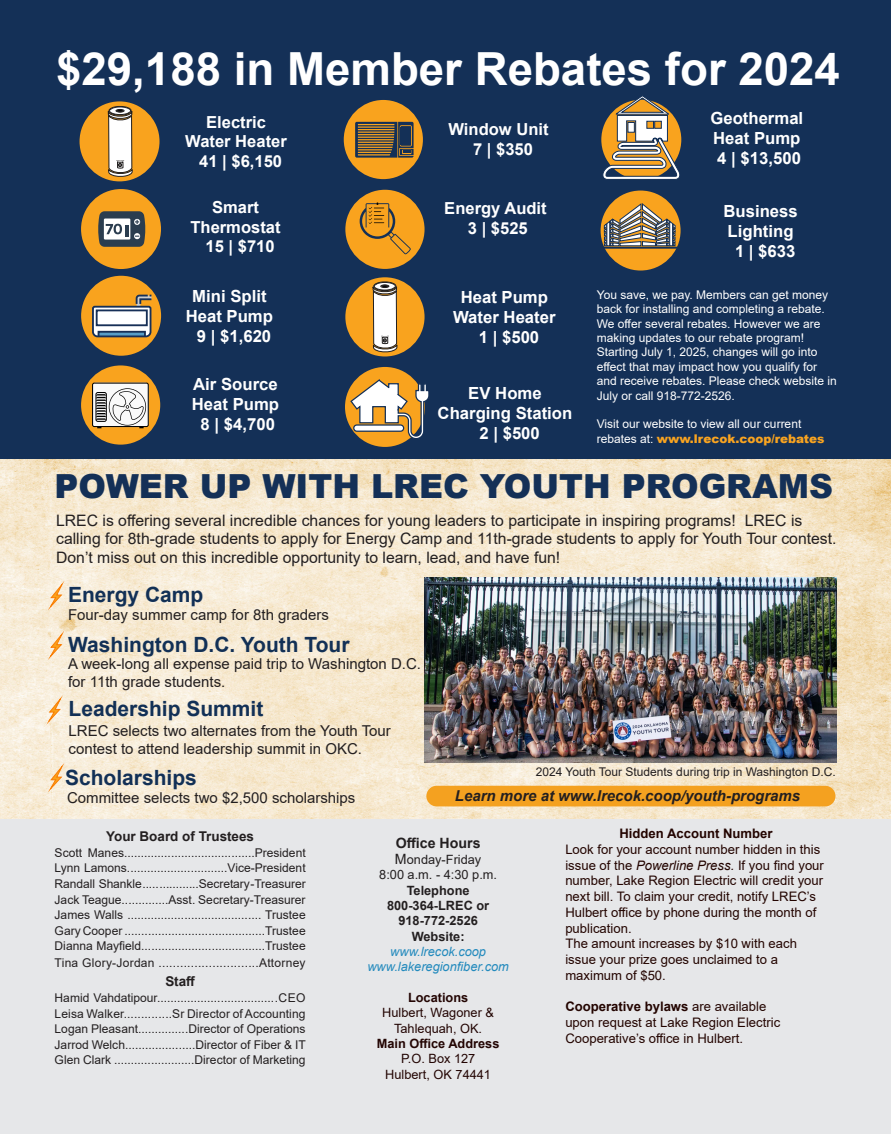
<style>
.page{position:relative;width:891px;height:1134px;background:#fff}
.page>*{position:absolute;margin:0;border:0;box-sizing:border-box;transform-origin:0 0}
.t1{font:700 45.6px "Arial";color:#fff}
.t2{font:900 33.15px "Arial";color:#143057}
.t3{font:700 21px "Arial";color:#123056}
.t4{font:700 16.65px/20.1px "Arial";color:#fff}
.t5{font:700 16.5px "Arial";color:#fff}
.t6{font:15.75px/18.9px "Arial";color:#231f20}
.t7{font:15px/18px "Arial";color:#231f20}
.t8{font:italic 700 15px "Arial";color:#231f20}
.t9{font:700 14.25px "Arial";color:#231f20}
.t10{font:700 13.5px "Arial";color:#231f20}
.t11{font:13.05px/15.8px "Arial";color:#230400}
.t12{font:700 13.05px "Arial";color:#230400}
.t13{font:12.75px "Arial";color:#230503}
.t14{font:700 12.75px "Arial";color:#231f20}
.t15{font:italic 12.75px "Arial";color:#238abd}
.t16{font:12.75px "Arial";color:#231f20}
.t17{font:700 12.75px "Arial";color:#230503}
.t18{font:12px "Arial";color:#231f20}
.t19{font:12px/14.4px "Arial";color:#fff}
.t20{font:12px "Arial";letter-spacing:.02em;color:#231f20}
.s1{font-weight:900;color:#f9a420}
.s2{font-size:14.25px}
.s3{font-style:italic}
.s4{font-weight:700}
</style>
<div class="page">
<img style="left:0;top:459px;width:891px;height:361px">
<div style="left:0;top:820px;width:891px;height:314px;background:#e6e7e9"></div>
<div style="left:0;top:0;width:891px;height:459px;background:#143057"></div>
<div style="left:81px;top:189px;width:80px;height:80px;background:#f9a31e;border-radius:50%"></div>
<div style="left:81px;top:276px;width:80px;height:80px;background:#f9a31e;border-radius:50%"></div>
<div style="left:345px;top:367px;width:80px;height:80px;background:#f9a31e;border-radius:50%"></div>
<div style="left:601px;top:191px;width:80px;height:80px;background:#f9a31e;border-radius:50%"></div>
<div style="left:345px;top:277px;width:80px;height:79px;background:#f9a31e;border-radius:50%"></div>
<div style="left:81px;top:365px;width:79px;height:80px;background:#f9a31e;border-radius:50%"></div>
<div style="left:80px;top:101px;width:80px;height:80px;background:#f9a31e;border-radius:50%"></div>
<div style="left:344px;top:100px;width:79px;height:79px;background:#f9a31e;border-radius:50%"></div>
<div style="left:345px;top:190px;width:80px;height:79px;background:#f9a31e;border-radius:50%"></div>
<svg style="left:92px;top:383px;width:57px;height:45px;background:#c2c0be"></svg>
<svg style="left:372px;top:281px;width:26px;height:72px;background:#cec3b2"></svg>
<svg style="left:107px;top:106px;width:26px;height:71px;background:#cec3b4"></svg>
<svg style="left:98px;top:211px;width:48px;height:36px;background:#72787a"></svg>
<svg style="left:92px;top:294px;width:60px;height:44px"></svg>
<svg style="left:355px;top:122px;width:59px;height:36px;background:#615643"></svg>
<svg style="left:349px;top:378px;width:80px;height:62px"></svg>
<svg style="left:360px;top:202px;width:51px;height:52px"></svg>
<div style="left:426px;top:786px;width:410px;height:20px;background:#f4a120;border-radius:10px"></div>
<img style="left:425px;top:578px;width:412px;height:185px">
<svg style="left:604px;top:204px;width:71px;height:42px"></svg>
<div style="left:601px;top:247px;width:78px;height:1px;border:1px solid #143057"></div>
<svg style="left:602px;top:96px;width:79px;height:84px"></svg>
<svg style="left:48px;top:766px;width:15px;height:27px"></svg>
<svg style="left:46px;top:698px;width:15px;height:27px"></svg>
<svg style="left:48px;top:633px;width:15px;height:27px"></svg>
<svg style="left:48px;top:584px;width:15px;height:27px"></svg>
<p class="t1" style="left:56px;top:37px;width:785px">$29,188 in Member Rebates for 2024</p>
<p class="t5" style="left:206px;top:110px;width:61px">Electric</p>
<p class="t5" style="left:185px;top:130px;width:103px">Water Heater</p>
<p class="t5" style="left:199px;top:150px;width:84px">41 | $6,150</p>
<p class="t4" style="left:710px;top:108px;width:94px">Geothermal</p>
<p class="t4" style="left:713px;top:129px;width:89px">Heat Pump</p>
<p class="t4" style="left:717px;top:149px;width:85px">4 | $13,500</p>
<p class="t4" style="left:723px;top:201px;width:76px">Business</p>
<p class="t4" style="left:728px;top:221px;width:67px">Lighting</p>
<p class="t4" style="left:735px;top:241px;width:62px">1 | $633</p>
<p class="t5" style="left:448px;top:118px;width:102px">Window Unit</p>
<p class="t5" style="left:473px;top:138px;width:61px">7 | $350</p>
<p class="t5" style="left:212px;top:195px;width:48px">Smart</p>
<p class="t5" style="left:190px;top:215px;width:92px">Thermostat</p>
<p class="t5" style="left:206px;top:235px;width:71px">15 | $710</p>
<p class="t5" style="left:444px;top:196px;width:104px">Energy Audit</p>
<p class="t5" style="left:468px;top:216px;width:61px">3 | $525</p>
<p class="t4" style="left:186px;top:286px;width:89px;text-align:center">Mini Split<br>Heat Pump</p>
<p class="t4" style="left:197px;top:326px;width:76px">9 | $1,620</p>
<p class="t4" style="left:192px;top:374px;width:89px">Air Source<br>Heat Pump</p>
<p class="t4" style="left:201px;top:414px;width:76px">8 | $4,700</p>
<p class="t4" style="left:461px;top:287px;width:89px">Heat Pump</p>
<p class="t4" style="left:453px;top:307px;width:104px">Water Heater</p>
<p class="t4" style="left:479px;top:327px;width:62px">1 | $500</p>
<p class="t4" style="left:468px;top:383px;width:75px">EV Home</p>
<p class="t4" style="left:438px;top:403px;width:136px">Charging Station</p>
<p class="t4" style="left:479px;top:423px;width:62px">2 | $500</p>
<p class="t19" style="left:597px;top:287px;width:242px">You save, we pay. Members can get money back for installing and completing a rebate.<br>We offer several rebates. However we are making updates to our rebate program!<br>Starting July 1, 2025, changes will go into effect that may impact how you qualify for and receive rebates. Please check website in July or call 918-772-2526.</p>
<p class="t19" style="left:597px;top:417px;width:229px">Visit our website to view all our current rebates at: <span class="s1">www.lrecok.coop/rebates</span></p>
<p class="t2" style="left:55px;top:462px;width:780px">POWER UP WITH LREC YOUTH PROGRAMS</p>
<p class="t6" style="left:56px;top:510px;width:782px">LREC is offering several incredible chances for young leaders to participate in inspiring programs! LREC is calling for 8th-grade students to apply for Energy Camp and 11th-grade students to apply for Youth Tour contest.<br>Don’t miss out on this incredible opportunity to learn, lead, and have fun!</p>
<p class="t3" style="left:68px;top:580px;width:137px">Energy Camp</p>
<p class="t7" style="left:68px;top:605px;width:262px">Four-day summer camp for 8th graders</p>
<p class="t3" style="left:68px;top:630px;width:283px">Washington D.C. Youth Tour</p>
<p class="t7" style="left:68px;top:655px;width:354px">A week-long all expense paid trip to Washington D.C.</p>
<p class="t7" style="left:68px;top:673px;width:159px">for 11th grade students.</p>
<p class="t7" style="left:69px;top:721px;width:324px">LREC selects two alternates from the Youth Tour contest to attend leadership summit in OKC.</p>
<p class="t3" style="left:69px;top:694px;width:196px">Leadership Summit</p>
<p class="t3" style="left:65px;top:763px;width:133px">Scholarships</p>
<p class="t7" style="left:67px;top:789px;width:290px">Committee selects two $2,500 scholarships</p>
<p class="t18" style="left:536px;top:764px;width:302px">2024 Youth Tour Students during trip in Washington D.C.</p>
<p class="t8" style="left:455px;top:786px;width:347px">Learn more at www.lrecok.coop/youth-programs</p>
<p class="t10" style="left:106px;top:827px;width:149px">Your Board of Trustees</p>
<p class="t18" style="left:55px;top:844px;width:253px">Scott Manes.......................................President</p>
<p class="t18" style="left:55px;top:860px;width:253px">Lynn Lamons..............................Vice-President</p>
<p class="t18" style="left:55px;top:875px;width:253px">Randall Shankle ..... ............Secretary -Treasurer</p>
<p class="t18" style="left:55px;top:891px;width:253px">Jack Teague..............Asst. Secretary-Treasurer</p>
<p class="t18" style="left:55px;top:907px;width:253px">James Walls ........................................ Trustee</p>
<p class="t18" style="left:55px;top:922px;width:253px">Gary Cooper ..........................................Trustee</p>
<p class="t18" style="left:55px;top:938px;width:253px">Dianna Mayfield.....................................Trustee</p>
<p class="t20" style="left:55px;top:954px;width:253px">Tina Glory-Jordan ............................Attorney</p>
<p class="t10" style="left:165px;top:972px;width:32px">Staff</p>
<p class="t18" style="left:55px;top:990px;width:253px">Hamid Vahdatipour....................................CEO</p>
<p class="t18" style="left:55px;top:1005px;width:253px">Leisa Walker..............Sr Director of Accounting</p>
<p class="t18" style="left:55px;top:1021px;width:253px">Logan Pleasant...............Director of Operations</p>
<p class="t18" style="left:55px;top:1036px;width:253px">Jarrod Welch.....................Director of Fiber &amp; IT</p>
<p class="t18" style="left:55px;top:1052px;width:253px">Glen Clark ........................Director of Marketing</p>
<p class="t9" style="left:396px;top:833px;width:86px">Office Hours</p>
<p class="t16" style="left:395px;top:851px;width:88px"><span class="s2">M</span>onday-Friday</p>
<p class="t16" style="left:379px;top:866px;width:119px">8:00 a.m. - 4:30 p.m.</p>
<p class="t14" style="left:407px;top:881px;width:64px">Telephone</p>
<p class="t14" style="left:387px;top:896px;width:104px">800-364-LREC or</p>
<p class="t14" style="left:398px;top:912px;width:81px">918-772-2526</p>
<p class="t14" style="left:412px;top:927px;width:55px">Website:</p>
<p class="t15" style="left:390px;top:943px;width:97px">www.lrecok.coop</p>
<p class="t15" style="left:367px;top:959px;width:143px">www.lakeregionfiber.com</p>
<p class="t17" style="left:408px;top:988px;width:62px">Locations</p>
<p class="t13" style="left:382px;top:1004px;width:113px">Hulbert, Wagoner &amp;</p>
<p class="t13" style="left:394px;top:1019px;width:90px">Tahlequah, OK.</p>
<p class="t17" style="left:377px;top:1034px;width:124px">Main Office Address</p>
<p class="t13" style="left:401px;top:1050px;width:76px">P.O. Box 127</p>
<p class="t13" style="left:385px;top:1065px;width:107px">Hulbert, OK 74441</p>
<p class="t12" style="left:619px;top:824px;width:155px">Hidden Account Number</p>
<p class="t11" style="left:565px;top:841px;width:260px">Look for your account number hidden in this issue of the <span class="s3">Powerline Press.</span> If you find your number, Lake Region Electric will credit your next bill. To claim your credit, notify LREC’s Hulbert office by phone during the month of publication.</p>
<p class="t11" style="left:565px;top:936px;width:233px">The amount increases by $10 with each issue your prize goes unclaimed to a maximum of $50.</p>
<p class="t11" style="left:565px;top:999px;width:216px"><span class="s4">Cooperative bylaws</span> are available upon request at Lake Region Electric<br>Cooperative’s office in Hulbert.</p>
</div>
